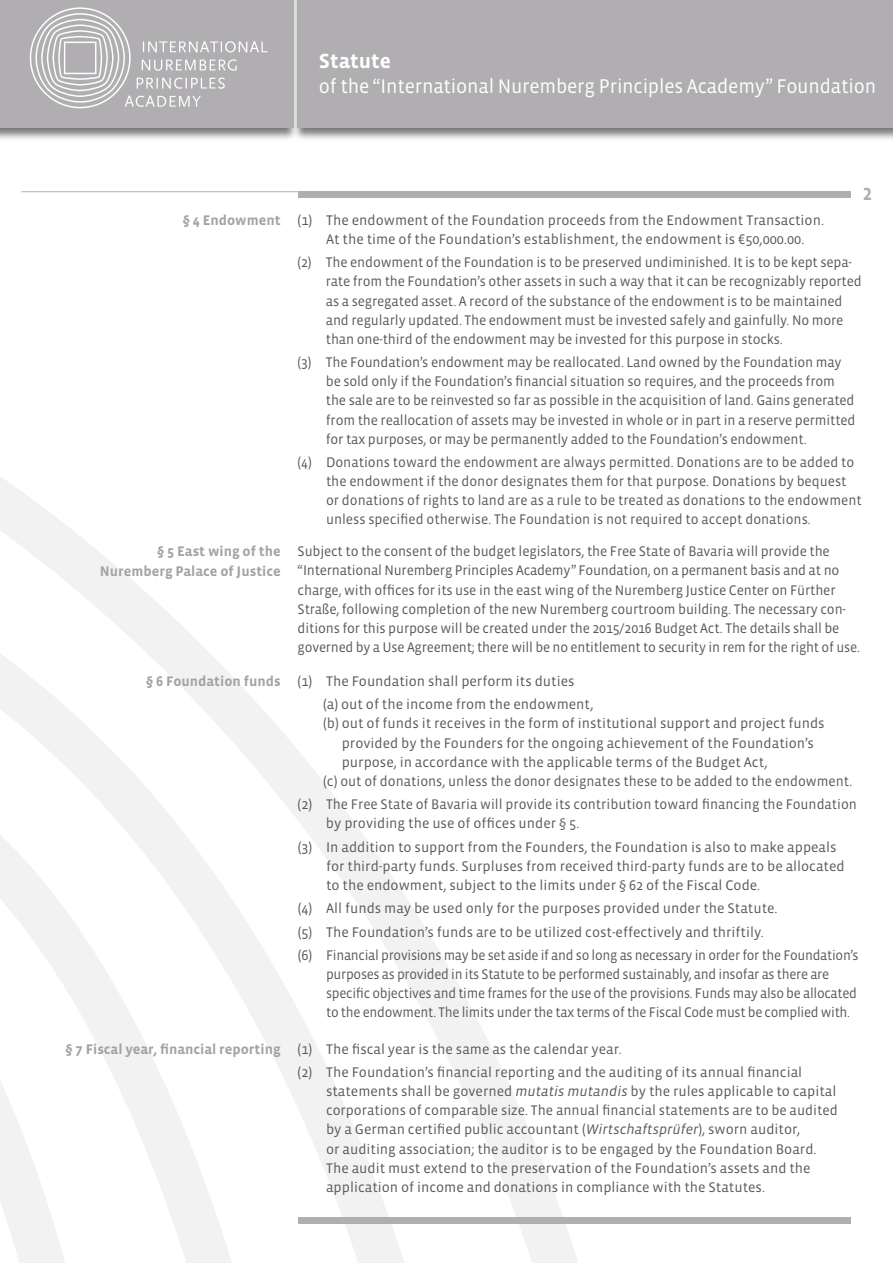
<style>
.page{position:relative;width:893px;height:1263px;background:#fff}
.page>*{position:absolute;margin:0;border:0;box-sizing:border-box;transform-origin:0 0}
.t1{font:700 21px "Vista Sans OT";color:#fff}
.t2{font:20.25px "Vista Sans OT";letter-spacing:-.01em;color:#fff}
.t3{font:700 18px "Vista Sans OT";color:#b0aeb1}
.t4{font:14.25px/19px "Vista Sans OT";color:#57585a}
.t5{font:14.25px/19px "Vista Sans OT";letter-spacing:-.02em;color:#57585a;scale:.95 1}
.t6{font:700 14.25px/19.5px "Vista Sans OT";color:#a4a2a5;text-align:right}
.s1{font-style:italic}
</style>
<div class="page">
<svg style="left:0;top:477px;width:578px;height:786px"></svg>
<div style="left:292px;top:0;width:601px;height:141px;background:#231f20;opacity:.6"></div>
<div style="left:298px;top:0;width:595px;height:128px;background:#b0aeb1"></div>
<div style="left:0;top:0;width:299px;height:141px;background:#231f20;opacity:.6"></div>
<div style="left:0;top:0;width:293px;height:128px;background:#b0aeb1"></div>
<div style="left:298px;top:192px;width:552px;height:6px;background:#b0aeb1"></div>
<hr style="left:21px;top:191px;width:829px;height:1px;background:#b0aeb1">
<svg style="left:30px;top:7px;width:237px;height:101px"></svg>
<div style="left:298px;top:1217px;width:552px;height:7px;background:#b0aeb1"></div>
<h1 class="t1" style="left:319px;top:51px;width:74px">Statute</h1>
<h2 class="t2" style="left:319px;top:75px;width:559px">of the “International Nuremberg Principles Academy” Foundation</h2>
<p class="t6" style="left:183px;top:210px;width:99px">§ 4 Endowment</p>
<p class="t6" style="left:100px;top:542px;width:182px">§ 5 East wing of the<br>Nuremberg Palace of Justice</p>
<p class="t6" style="left:146px;top:672px;width:136px">§ 6 Foundation funds</p>
<p class="t6" style="left:66px;top:1039px;width:217px">§ 7 Fiscal year, financial reporting</p>
<p class="t3" style="left:863px;top:185px;width:10px">2</p>
<p class="t4" style="left:326px;top:211px;width:499px;text-indent:-28px">(1) The endowment of the Foundation proceeds from the Endowment Transaction.<br>At the time of the Foundation’s establishment, the endowment is €50,000.00.</p>
<p class="t4" style="left:326px;top:253px;width:537px;text-indent:-28px">(2) The endowment of the Foundation is to be preserved undiminished. It is to be kept sepa&shy;rate from the Foundation’s other assets in such a way that it can be recognizably reported as a segregated asset. A record of the substance of the endowment is to be maintained and regularly updated. The endowment must be invested safely and gainfully. No more than one-third of the endowment may be invested for this purpose in stocks.</p>
<p class="t4" style="left:326px;top:353px;width:531px;text-indent:-28px">(3) The Foundation’s endowment may be reallocated. Land owned by the Foundation may be sold only if the Foundation’s financial situation so requires, and the proceeds from the sale are to be reinvested so far as possible in the acquisition of land. Gains generated from the reallocation of assets may be invested in whole or in part in a reserve permitted for tax purposes, or may be permanently added to the Foundation’s endowment.</p>
<p class="t4" style="left:326px;top:453px;width:537px;text-indent:-28px">(4) Donations toward the endowment are always permitted. Donations are to be added to the endowment if the donor designates them for that purpose. Donations by bequest or donations of rights to land are as a rule to be treated as donations to the endowment unless specified otherwise. The Foundation is not required to accept donations.</p>
<p class="t4" style="left:298px;top:542px;width:564px">Subject to the consent of the budget legislators, the Free State of Bavaria will provide the “International Nuremberg Principles Academy” Foundation, on a permanent basis and at no charge, with offices for its use in the east wing of the Nuremberg Justice Center on Fürther Straße, following completion of the new Nuremberg courtroom building. The necessary con&shy;ditions for this purpose will be created under the 2015/2016 Budget Act. The details shall be governed by a Use Agreement; there will be no entitlement to security in rem for the right of use.</p>
<p class="t4" style="left:323px;top:670px;width:272px;line-height:23.4px;text-indent:-26px">(1) The Foundation shall perform its duties<br>(a) out of the income from the endowment,</p>
<p class="t4" style="left:323px;top:714px;width:503px">(b) out of funds it receives in the form of institutional support and project funds</p>
<p class="t4" style="left:342px;top:733px;width:474px">provided by the Founders for the ongoing achievement of the Foundation’s</p>
<p class="t4" style="left:342px;top:753px;width:427px">purpose, in accordance with the applicable terms of the Budget Act,</p>
<p class="t4" style="left:323px;top:772px;width:531px">(c) out of donations, unless the donor designates these to be added to the endowment.</p>
<p class="t4" style="left:326px;top:795px;width:533px;text-indent:-28px">(2) The Free State of Bavaria will provide its contribution toward financing the Foundation by providing the use of offices under § 5.</p>
<p class="t4" style="left:326px;top:838px;width:520px;text-indent:-28px">(3) In addition to support from the Founders, the Foundation is also to make appeals for third-party funds. Surpluses from received third-party funds are to be allocated to the endowment, subject to the limits under § 62 of the Fiscal Code.</p>
<p class="t4" style="left:298px;top:897px;width:562px;line-height:23.4px">(4) All funds may be used only for the purposes provided under the Statute.<br>(5) The Foundation’s funds are to be utilized cost-effectively and thriftily.<br>(6) Financial provisions may be set aside if and so long as necessary in order for the Foundation’s</p>
<p class="t5" style="left:326px;top:965px;width:560px">purposes as provided in its Statute to be performed sustainably, and insofar as there are specific objectives and time frames for the use of the provisions. Funds may also be allocated to the endowment. The limits under the tax terms of the Fiscal Code must be complied with.</p>
<p class="t4" style="left:298px;top:1037px;width:506px;line-height:23.4px">(1) The fiscal year is the same as the calendar year.<br>(2) The Foundation’s financial reporting and the auditing of its annual financial</p>
<p class="t4" style="left:326px;top:1082px;width:513px">statements shall be governed <span class="s1">mutatis mutandis</span> by the rules applicable to capital corporations of comparable size. The annual financial statements are to be audited by a German certified public accountant (<span class="s1">Wirtschaftsprüfer</span>), sworn auditor,<br>or auditing association; the auditor is to be engaged by the Foundation Board.<br>The audit must extend to the preservation of the Foundation’s assets and the application of income and donations in compliance with the Statutes.</p>
</div>
